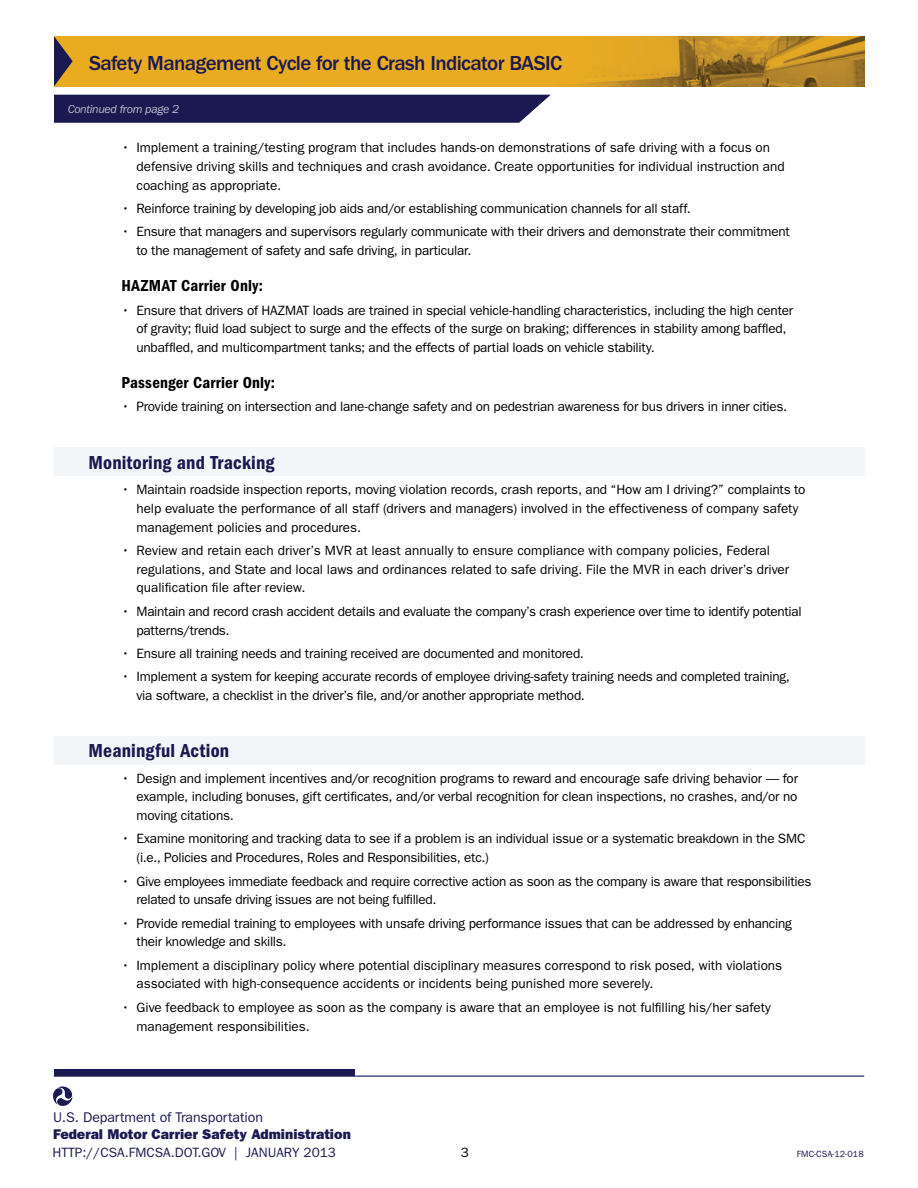
<style>
.page{position:relative;width:918px;height:1188px;background:#fff}
.page>*{position:absolute;margin:0;border:0;box-sizing:border-box;transform-origin:0 0}
.t1{font:500 21px "ITC Franklin Gothic Std";letter-spacing:-.03em;color:#1b1951}
.t2{font:19.5px "ITC Franklin Gothic Std Dm Cd";letter-spacing:.01em;color:#1b1951}
.t3{font:16.5px "ITC Franklin Gothic Std Dm Cd";letter-spacing:.015em;color:#000}
.t4{font:14.1px "ITC Franklin Gothic Std Hvy";color:#1b1a52}
.t5{font:14.1px "ITC Franklin Gothic Std";letter-spacing:-.005em;color:#1b1a52}
.bullets{font:13.5px/18.8px "ITC Franklin Gothic Std";letter-spacing:-.01em;color:#000}
.bullets_w_indent_sub{font:13.5px/18.8px "ITC Franklin Gothic Std";letter-spacing:-.015em;color:#000}
.t6{font:13.5px "ITC Franklin Gothic Std";color:#1b1951}
.t7{font:italic 12px "ITC Franklin Gothic Std";letter-spacing:-.025em;color:#fff}
.t8{font:9px "ITC Franklin Gothic Std";color:#1b1951}
</style>
<div class="page">
<div style="left:54px;top:36px;width:594px;height:50px;background:#e9ac21"></div>
<svg style="left:54px;top:36px;width:19px;height:50px"></svg>
<img style="left:575px;top:36px;width:290px;height:50px">
<svg style="left:53px;top:1086px;width:20px;height:20px"></svg>
<div style="left:54px;top:1069px;width:300px;height:7px;background:#1b1a52"></div>
<hr style="left:54px;top:1076px;width:810px;height:1px;background:#1b1a52">
<div style="left:54px;top:447px;width:811px;height:28px;background:#f3f6f9"></div>
<div style="left:54px;top:737px;width:811px;height:28px;background:#f3f6f9"></div>
<div style="left:54px;top:95px;width:497px;height:28px;background:#1b1951"></div>
<h1 class="t1" style="left:89px;top:51px;width:475px">Safety Management Cycle for the Crash Indicator BASIC</h1>
<p class="t7" style="left:68px;top:103px;width:113px">Continued from page 2</p>
<p class="bullets" style="left:136px;top:138px;width:650px;text-indent:-15px">• Implement a training/testing program that includes hands-on demonstrations of safe driving with a focus on defensive driving skills and techniques and crash avoidance. Create opportunities for individual instruction and coaching as appropriate.</p>
<p class="bullets" style="left:121px;top:199px;width:571px">• Reinforce training by developing job aids and/or establishing communication channels for all staff.</p>
<p class="bullets_w_indent_sub" style="left:136px;top:223px;width:655px;text-indent:-15px">• Ensure that managers and supervisors regularly communicate with their drivers and demonstrate their commitment to the management of safety and safe driving, in particular.</p>
<p class="t3" style="left:122px;top:276px;width:143px">HAZMAT Carrier Only:</p>
<p class="bullets_w_indent_sub" style="left:136px;top:301px;width:658px;text-indent:-15px">• Ensure that drivers of HAZMAT loads are trained in special vehicle-handling characteristics, including the high center of gravity; fluid load subject to surge and the effects of the surge on braking; differences in stability among baffled, unbaffled, and multicompartment tanks; and the effects of partial loads on vehicle stability.</p>
<p class="t3" style="left:122px;top:373px;width:155px">Passenger Carrier Only:</p>
<p class="bullets" style="left:121px;top:398px;width:667px">• Provide training on intersection and lane-change safety and on pedestrian awareness for bus drivers in inner cities.</p>
<p class="t2" style="left:88px;top:451px;width:187px">Monitoring and Tracking</p>
<p class="bullets" style="left:136px;top:480px;width:671px;text-indent:-15px">• Maintain roadside inspection reports, moving violation records, crash reports, and “How am I driving?” complaints to help evaluate the performance of all staff (drivers and managers) involved in the effectiveness of company safety management policies and procedures.</p>
<p class="bullets" style="left:136px;top:541px;width:654px;text-indent:-15px">• Review and retain each driver’s MVR at least annually to ensure compliance with company policies, Federal regulations, and State and local laws and ordinances related to safe driving. File the MVR in each driver’s driver qualification file after review.</p>
<p class="bullets" style="left:136px;top:602px;width:667px;text-indent:-15px">• Maintain and record crash accident details and evaluate the company’s crash experience over time to identify potential patterns/trends.</p>
<p class="bullets" style="left:121px;top:644px;width:464px">• Ensure all training needs and training received are documented and monitored.</p>
<p class="bullets" style="left:136px;top:667px;width:655px;text-indent:-15px">• Implement a system for keeping accurate records of employee driving-safety training needs and completed training, via software, a checklist in the driver’s file, and/or another appropriate method.</p>
<p class="t2" style="left:88px;top:740px;width:142px">Meaningful Action</p>
<p class="bullets" style="left:136px;top:769px;width:663px;text-align:justify;text-indent:-15px">• Design and implement incentives and/or recognition programs to reward and encourage safe driving behavior — for example, including bonuses, gift certificates, and/or verbal recognition for clean inspections, no crashes, and/or no moving citations.</p>
<p class="bullets" style="left:136px;top:830px;width:671px;text-indent:-15px">• Examine monitoring and tracking data to see if a problem is an individual issue or a systematic breakdown in the SMC (i.e., Policies and Procedures, Roles and Responsibilities, etc.)</p>
<p class="bullets" style="left:136px;top:872px;width:676px;text-indent:-15px">• Give employees immediate feedback and require corrective action as soon as the company is aware that responsibilities related to unsafe driving issues are not being fulfilled.</p>
<p class="bullets" style="left:136px;top:914px;width:657px;text-indent:-15px">• Provide remedial training to employees with unsafe driving performance issues that can be addressed by enhancing their knowledge and skills.</p>
<p class="bullets" style="left:136px;top:956px;width:647px;text-indent:-15px">• Implement a disciplinary policy where potential disciplinary measures correspond to risk posed, with violations associated with high-consequence accidents or incidents being punished more severely.</p>
<p class="bullets" style="left:136px;top:998px;width:636px;text-indent:-15px">• Give feedback to employee as soon as the company is aware that an employee is not fulfilling his/her safety management responsibilities.</p>
<p class="t5" style="left:53px;top:1109px;width:211px">U.S. Department of Transportation</p>
<p class="t4" style="left:53px;top:1125px;width:299px">Federal Motor Carrier Safety Administration</p>
<p class="t6" style="left:53px;top:1144px;width:285px">HTTP://CSA.FMCSA.DOT.GOV | JANUARY 2013</p>
<p class="bullets_w_indent_sub" style="left:461px;top:1143px;width:10px">3</p>
<p class="t8" style="left:797px;top:1148px;width:68px">FMC-CSA-12-018</p>
</div>
